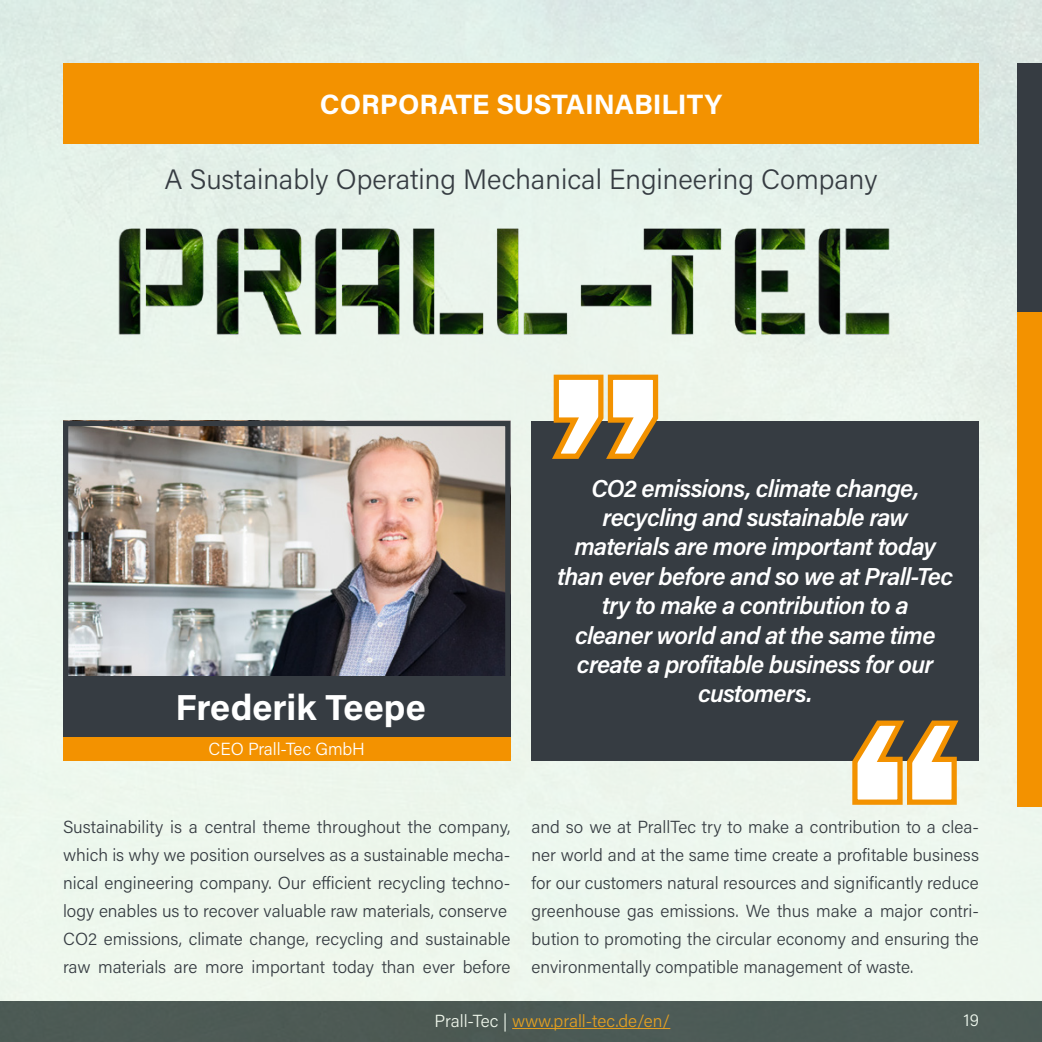
<style>
.page{position:relative;width:1042px;height:1042px;background:#fff}
.page>*{position:absolute;margin:0;border:0;box-sizing:border-box;transform-origin:0 0}
.t1{font:700 36.05px "Acumin Pro";color:#fff}
.t2{font:300 28px "Acumin Pro";color:#363c42}
.t3{font:700 28px "Acumin Pro";color:#fff}
.t4{font:italic 600 24.5px/29.4px "Acumin Pro";letter-spacing:-.03em;color:#fff;text-align:center}
.t5{font:300 17.5px/28px "Acumin Pro";color:#363c42}
.t6{font:300 17.5px "Acumin Pro";color:#f39200}
.t7{font:300 17.5px "Acumin Pro";letter-spacing:-.005em;color:#fff}
.s1{color:#fff}
</style>
<div class="page">
<img style="left:0;top:0;width:1042px;height:1042px">
<div style="left:1017px;top:74px;width:25px;height:733px;background:#f39200"></div>
<div style="left:1017px;top:63px;width:25px;height:248px;background:#363c42"></div>
<img style="left:0;top:217px;width:1016px;height:146px">
<div style="left:531px;top:421px;width:448px;height:339px;background:#363c42"></div>
<svg style="left:548px;top:372px;width:113px;height:87px"></svg>
<svg style="left:849px;top:720px;width:113px;height:87px"></svg>
<div style="left:63px;top:63px;width:916px;height:80px;background:#f39200"></div>
<img style="left:69px;top:427px;width:435px;height:249px">
<div style="left:63px;top:421px;width:447px;height:338px;border:5px solid #363c42"></div>
<div style="left:63px;top:676px;width:447px;height:61px;background:#363c42"></div>
<div style="left:63px;top:737px;width:447px;height:23px;background:#f39200"></div>
<h2 class="t3" style="left:320px;top:84px;width:404px">CORPORATE SUSTAINABILITY</h2>
<h2 class="t2" style="left:164px;top:160px;width:714px">A Sustainably Operating Mechanical Engineering Company</h2>
<h1 class="t1" style="left:175px;top:682px;width:252px">Frederik Teepe</h1>
<p class="t7" style="left:209px;top:737px;width:158px">CEO Prall-Tec GmbH</p>
<p class="t4" style="left:557px;top:472px;width:397px">CO2 emissions, climate change, recycling and sustainable raw materials are more important today than ever before and so we at Prall-Tec try to make a contribution to a<br>cleaner world and at the same time create a profitable business for our customers.</p>
<p class="t5" style="left:63px;top:812px;width:449px">Sustainability is a central theme throughout the company, which is why we position ourselves as a sustainable mecha&shy;nical engineering company. Our efficient recycling techno&shy;logy enables us to recover valuable raw materials, conserve CO2 emissions, climate change, recycling and sustainable raw materials are more important today than ever before</p>
<p class="t5" style="left:531px;top:812px;width:449px;text-align:justify">and so we at PrallTec try to make a contribution to a clea&shy;ner world and at the same time create a profitable business for our customers natural resources and significantly reduce greenhouse gas emissions. We thus make a major contri&shy;bution to promoting the circular economy and ensuring the environmentally compatible management of waste.</p>
<p class="t6" style="left:435px;top:1008px;width:237px"><span class="s1">Prall-Tec |</span> www.prall-tec.de/en/</p>
<p class="t7" style="left:963px;top:1007px;width:17px">19</p>
</div>
